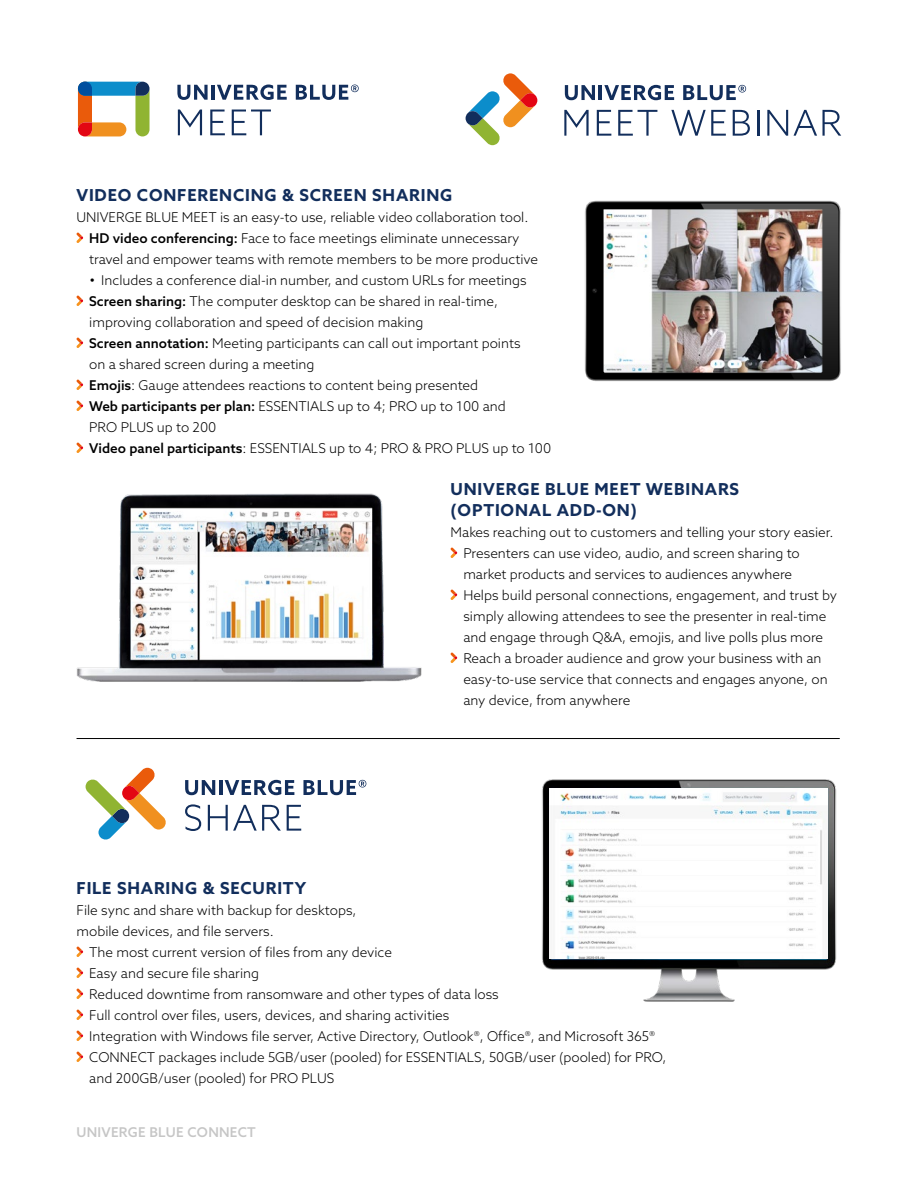
<style>
.page{position:relative;width:918px;height:1188px;background:#fff}
.page>*{position:absolute;margin:0;border:0;box-sizing:border-box;transform-origin:0 0}
.t1{font:700 16.5px/21px "Azo Sans";letter-spacing:.05em;color:#122e5c}
.t2{font:300 13.5px/21px "Azo Sans";color:#000}
.t3{font:500 13.5px "Azo Sans";letter-spacing:.02em;color:#c6c6c6}
.s1{font-weight:500}
.s2{font-size:16.5px}
</style>
<div class="page">
<hr style="left:77px;top:738px;width:763px;height:1px;background:#000">
<svg style="left:76px;top:947px;width:7px;height:10px"></svg>
<svg style="left:76px;top:968px;width:7px;height:10px"></svg>
<svg style="left:76px;top:989px;width:7px;height:10px"></svg>
<svg style="left:76px;top:1010px;width:7px;height:10px"></svg>
<svg style="left:76px;top:1031px;width:7px;height:10px"></svg>
<svg style="left:76px;top:1052px;width:7px;height:10px"></svg>
<img style="left:542px;top:779px;width:295px;height:223px">
<img style="left:550px;top:789px;width:277px;height:170px">
<svg style="left:78px;top:82px;width:72px;height:54px"></svg>
<svg style="left:177px;top:85px;width:31px;height:15px"></svg>
<hr style="left:211px;top:85px;width:4px;height:15px;background:#122e5c">
<svg style="left:217px;top:85px;width:70px;height:15px"></svg>
<svg style="left:296px;top:85px;width:63px;height:15px"></svg>
<svg style="left:178px;top:110px;width:24px;height:25px"></svg>
<svg style="left:210px;top:110px;width:15px;height:25px"></svg>
<svg style="left:232px;top:110px;width:39px;height:25px"></svg>
<svg style="left:86px;top:768px;width:80px;height:72px"></svg>
<svg style="left:185px;top:780px;width:30px;height:15px"></svg>
<hr style="left:219px;top:780px;width:3px;height:15px;background:#122e5c">
<svg style="left:225px;top:780px;width:69px;height:15px"></svg>
<svg style="left:303px;top:780px;width:63px;height:15px"></svg>
<svg style="left:185px;top:804px;width:16px;height:27px"></svg>
<svg style="left:208px;top:805px;width:73px;height:26px"></svg>
<svg style="left:287px;top:805px;width:14px;height:26px"></svg>
<svg style="left:565px;top:85px;width:30px;height:15px"></svg>
<hr style="left:599px;top:85px;width:3px;height:15px;background:#122e5c">
<svg style="left:604px;top:85px;width:70px;height:15px"></svg>
<svg style="left:683px;top:85px;width:63px;height:15px"></svg>
<svg style="left:564px;top:110px;width:25px;height:26px"></svg>
<svg style="left:597px;top:110px;width:14px;height:26px"></svg>
<svg style="left:618px;top:110px;width:39px;height:26px"></svg>
<svg style="left:671px;top:110px;width:55px;height:26px"></svg>
<svg style="left:733px;top:110px;width:17px;height:26px"></svg>
<hr style="left:757px;top:110px;width:2px;height:26px;background:#122e5c">
<svg style="left:767px;top:110px;width:21px;height:26px"></svg>
<svg style="left:794px;top:110px;width:47px;height:26px"></svg>
<svg style="left:466px;top:73px;width:71px;height:72px"></svg>
<img style="left:76px;top:493px;width:381px;height:189px">
<img style="left:584px;top:200px;width:257px;height:181px">
<svg style="left:76px;top:233px;width:7px;height:10px"></svg>
<svg style="left:76px;top:296px;width:7px;height:10px"></svg>
<svg style="left:76px;top:338px;width:7px;height:10px"></svg>
<svg style="left:76px;top:380px;width:7px;height:10px"></svg>
<svg style="left:76px;top:401px;width:7px;height:10px"></svg>
<svg style="left:76px;top:443px;width:7px;height:10px"></svg>
<p class="t1" style="left:77px;top:184px;width:377px">VIDEO CONFERENCING &amp; SCREEN SHARING</p>
<p class="t2" style="left:89px;top:207px;width:450px;text-indent:-13px">UNIVERGE BLUE MEET is an easy-to use, reliable video collaboration tool.<br><span class="s1">HD video conferencing:</span> Face to face meetings eliminate unnecessary travel and empower teams with remote members to be more productive</p>
<p class="t2" style="left:89px;top:270px;width:463px"><span class="s2">•</span> Includes a conference dial-in number, and custom URLs for meetings <span class="s1">Screen sharing:</span> The computer desktop can be shared in real-time, improving collaboration and speed of decision making<br><span class="s1">Screen annotation:</span> Meeting participants can call out important points<br>on a shared screen during a meeting<br><span class="s1">Emojis</span>: Gauge attendees reactions to content being presented<br><span class="s1">Web participants per plan:</span> ESSENTIALS up to 4; PRO up to 100 and<br>PRO PLUS up to 200<br><span class="s1">Video panel participants</span>: ESSENTIALS up to 4; PRO &amp; PRO PLUS up to 100</p>
<p class="t1" style="left:451px;top:478px;width:290px">UNIVERGE BLUE MEET WEBINARS (OPTIONAL ADD-ON)</p>
<p class="t2" style="left:463px;top:522px;width:375px;text-indent:-13px">Makes reaching out to customers and telling your story easier.<br>Presenters can use video, audio, and screen sharing to market products and services to audiences anywhere<br>Helps build personal connections, engagement, and trust by simply allowing attendees to see the presenter in real-time and engage through Q&amp;A, emojis, and live polls plus more Reach a broader audience and grow your business with an easy-to-use service that connects and engages anyone, on any device, from anywhere</p>
<p class="t1" style="left:77px;top:877px;width:231px">FILE SHARING &amp; SECURITY</p>
<p class="t2" style="left:77px;top:900px;width:282px">File sync and share with backup for desktops, mobile devices, and file servers.</p>
<p class="t2" style="left:89px;top:942px;width:579px">The most current version of files from any device<br>Easy and secure file sharing<br>Reduced downtime from ransomware and other types of data loss<br>Full control over files, users, devices, and sharing activities<br>Integration with Windows file server, Active Directory, Outlook®, Office®, and Microsoft 365® CONNECT packages include 5GB/user (pooled) for ESSENTIALS, 50GB/user (pooled) for PRO, and 200GB/user (pooled) for PRO PLUS</p>
<p class="t3" style="left:77px;top:1123px;width:181px">UNIVERGE BLUE CONNECT</p>
</div>
